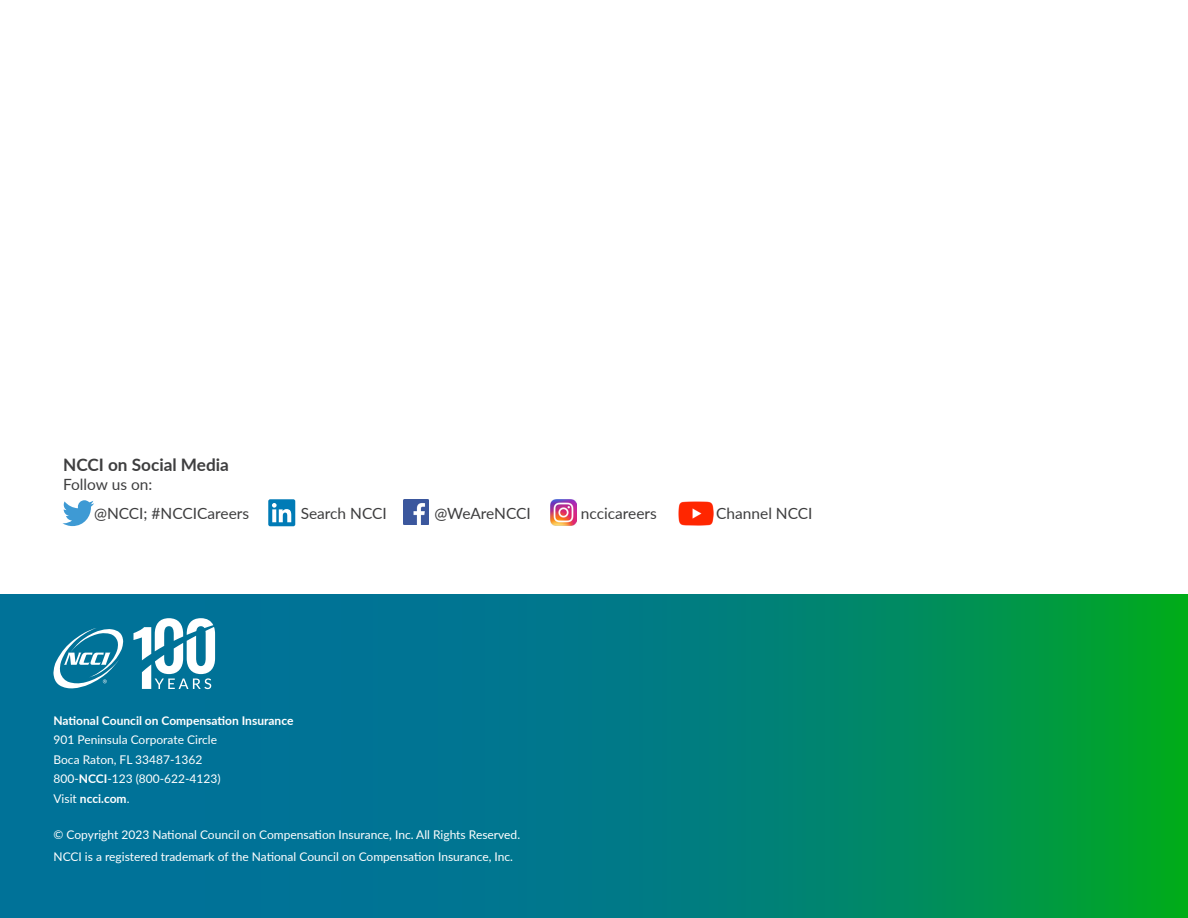
<style>
.page{position:relative;width:1188px;height:918px;background:#fff}
.page>*{position:absolute;margin:0;border:0;box-sizing:border-box;transform-origin:0 0}
.t1{font:700 17.25px "Lato";color:#3e3e3f}
.t2{font:15.45px "Lato";color:#3e3e3f}
.Paragraph_Style_1{font:12px "Lato";color:#fff}
.t3{font:700 12px "Lato";color:#fff}
.s1{font-weight:700}
.s2{font-weight:400}
</style>
<div class="page">
<svg style="left:0;top:594px;width:1188px;height:324px;background:#008078"></svg>
<svg style="left:62px;top:500px;width:32px;height:26px"></svg>
<img style="left:403px;top:499px;width:26px;height:26px">
<img style="left:551px;top:500px;width:25px;height:25px">
<img style="left:678px;top:501px;width:35px;height:25px">
<div style="left:268px;top:499px;width:27px;height:27px;background:#007bb6;border-radius:2px"></div>
<svg style="left:272px;top:503px;width:20px;height:20px"></svg>
<svg style="left:53px;top:628px;width:70px;height:61px"></svg>
<svg style="left:134px;top:618px;width:81px;height:71px"></svg>
<p class="t1" style="left:63px;top:452px;width:167px">NCCI on Social Media</p>
<p class="t2" style="left:63px;top:473px;width:91px">Follow us on:</p>
<p class="t2" style="left:94px;top:502px;width:157px">@NCCI; #NCCICareers</p>
<p class="t2" style="left:301px;top:502px;width:88px">Search NCCI</p>
<p class="t2" style="left:434px;top:502px;width:98px">@WeAreNCCI</p>
<p class="t2" style="left:581px;top:502px;width:78px">nccicareers</p>
<p class="t2" style="left:716px;top:502px;width:98px">Channel NCCI</p>
<p class="t3" style="left:54px;top:712px;width:241px">National Council on Compensation Insurance</p>
<p class="Paragraph_Style_1" style="left:54px;top:731px;width:165px">901 Peninsula Corporate Circle</p>
<p class="Paragraph_Style_1" style="left:54px;top:751px;width:150px">Boca Raton, FL 33487-1362</p>
<p class="Paragraph_Style_1" style="left:54px;top:770px;width:169px">800-<span class="s1">NCCI</span>-123 (800-622-4123)</p>
<p class="t3" style="left:54px;top:790px;width:78px"><span class="s2">Visit</span> ncci.com<span class="s2">.</span></p>
<p class="Paragraph_Style_1" style="left:54px;top:826px;width:468px">© Copyright 2023 National Council on Compensation Insurance, Inc. All Rights Reserved.</p>
<p class="Paragraph_Style_1" style="left:54px;top:848px;width:461px">NCCI is a registered trademark of the National Council on Compensation Insurance, Inc.</p>
</div>
